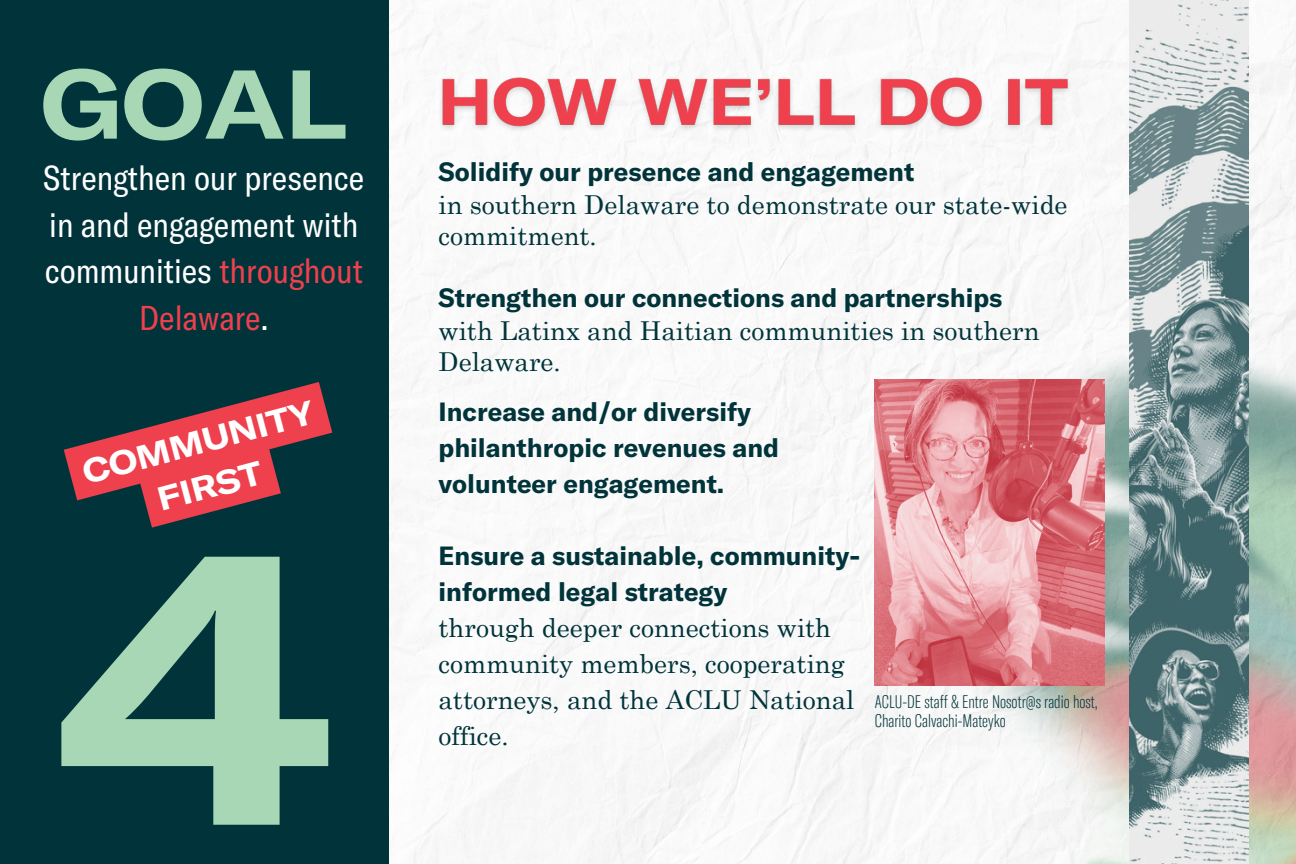
<style>
.page{position:relative;width:1296px;height:864px;background:#fff}
.page>*{position:absolute;margin:0;border:0;box-sizing:border-box;transform-origin:0 0}
.t1{font:700 expanded 385.6px "GT America";color:#a7d7b5}
.t2{font:700 expanded 96px "GT America";color:#a7d7b5}
.t3{font:condensed 34px/46.4px "GT America";color:#fff;text-align:center}
.t4{font:700 expanded 33px/45.4px "GT America";color:#fff;text-align:center}
.t5{font:26px/36px "Century Schoolbook";color:#00343a}
.t6{font:700 26px/36px "GT America";color:#00343a}
.t7{font:100 extra-condensed 18px/19.4px "GT America";color:#00343a}
.s1{color:#ef404e}
.s2{font-family:"GT America";font-weight:700}
</style>
<div class="page">
<img style="left:388px;top:0;width:908px;height:864px">
<div style="left:0;top:0;width:388px;height:864px;background:#00343a"></div>
<img style="left:1130px;top:0;width:118px;height:864px">
<svg style="left:64px;top:382px;width:269px;height:146px"></svg>
<img style="left:434px;top:63px;width:644px;height:75px">
<img style="left:875px;top:379px;width:229px;height:306px">
<h3 class="t2" style="left:41px;top:42px;width:308px">GOAL</h3>
<p class="t3" style="left:43px;top:153px;width:323px">Strengthen our presence in and engagement with communities <span class="s1">throughout<br>Delaware</span>.</p>
<h1 class="t5" style="left:439px;top:155px;width:631px;line-height:32.2px"><span class="s2">Solidify our presence and engagement<br></span>in southern Delaware to demonstrate our state-wide commitment.</h1>
<h4 class="t5" style="left:439px;top:281px;width:603px;line-height:32.2px"><span class="s2">Strengthen our connections and partnerships </span>with Latinx and Haitian communities in southern<br>Delaware.</h4>
<h6 class="t4" style="left:77px;top:449px;width:239px;rotate:-15deg">COMMUNITY<br>FIRST</h6>
<h6 class="t6" style="left:439px;top:392px;width:342px">Increase and/or diversify philanthropic revenues and volunteer engagement.</h6>
<p class="t5" style="left:439px;top:537px;width:423px"><span class="s2">Ensure a sustainable, community&shy;informed legal strategy<br></span>through deeper connections with community members, cooperating attorneys, and the ACLU National office.</p>
<p class="t1" style="left:53px;top:437px;width:286px">4</p>
<p class="t7" style="left:875px;top:691px;width:225px">ACLU-DE staff &amp; Entre Nosotr@s radio host,<br>Charito Calvachi-Mateyko</p>
</div>
